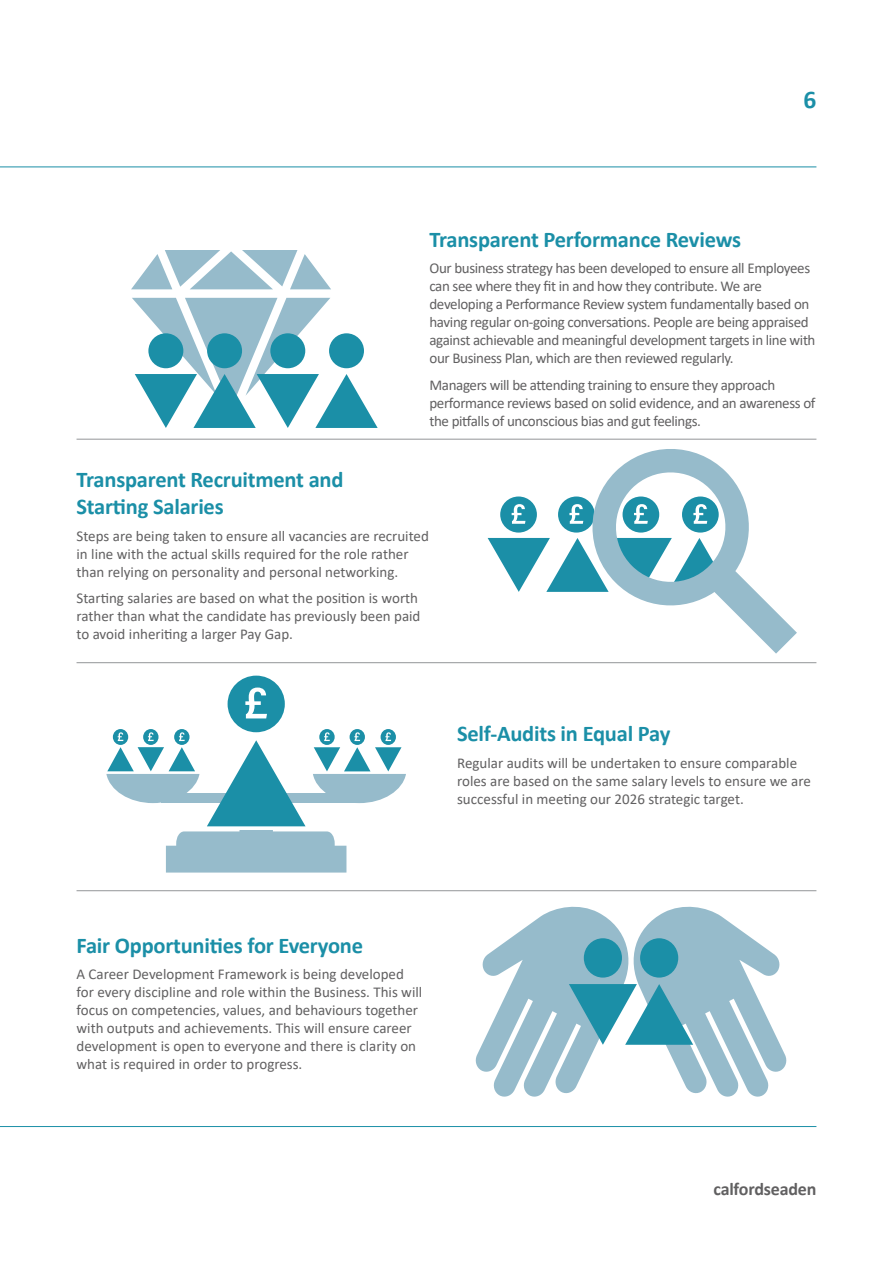
<style>
.page{position:relative;width:893px;height:1263px;background:#fff}
.page>*{position:absolute;margin:0;border:0;box-sizing:border-box;transform-origin:0 0}
.t1{font:700 25.5px "Calibri";color:#1b8fa7}
.t2{font:700 22.5px/27px "Calibri";letter-spacing:-.01em;color:#1b8fa7}
.t3{font:700 18px "Calibri";letter-spacing:-.01em;color:#616061}
.t4{font:15px/18px "Calibri";letter-spacing:-.01em;color:#616061}
</style>
<div class="page">
<hr style="left:0;top:167px;width:816px;height:1px;background:#1b8fa7">
<hr style="left:0;top:1126px;width:816px;height:1px;background:#1b8fa7">
<svg style="left:106px;top:676px;width:300px;height:196px"></svg>
<svg style="left:475px;top:906px;width:312px;height:191px"></svg>
<svg style="left:131px;top:250px;width:200px;height:39px"></svg>
<svg style="left:132px;top:298px;width:246px;height:130px"></svg>
<hr style="left:77px;top:890px;width:739px;height:1px;background:#939598">
<svg style="left:488px;top:496px;width:97px;height:96px"></svg>
<svg style="left:585px;top:449px;width:212px;height:205px"></svg>
<hr style="left:77px;top:439px;width:739px;height:1px;background:#939598">
<hr style="left:77px;top:662px;width:739px;height:1px;background:#939598">
<h1 class="t1" style="left:803px;top:82px;width:14px">6</h1>
<h2 class="t2" style="left:429px;top:225px;width:313px">Transparent Performance Reviews</h2>
<p class="t4" style="left:429px;top:259px;width:388px">Our business strategy has been developed to ensure all Employees can see where they fit in and how they contribute. We are developing a Performance Review system fundamentally based on having regular on-going conversations. People are being appraised against achievable and meaningful development targets in line with our Business Plan, which are then reviewed regularly.</p>
<p class="t4" style="left:429px;top:375px;width:387px">Managers will be attending training to ensure they approach performance reviews based on solid evidence, and an awareness of the pitfalls of unconscious bias and gut feelings.</p>
<h2 class="t2" style="left:77px;top:466px;width:268px">Transparent Recruitment and<br>Starting Salaries</h2>
<p class="t4" style="left:77px;top:526px;width:354px">Steps are being taken to ensure all vacancies are recruited in line with the actual skills required for the role rather than relying on personality and personal networking.</p>
<p class="t4" style="left:77px;top:589px;width:345px">Starting salaries are based on what the position is worth rather than what the candidate has previously been paid to avoid inheriting a larger Pay Gap.</p>
<h2 class="t2" style="left:457px;top:720px;width:215px">Self-Audits in Equal Pay</h2>
<p class="t4" style="left:457px;top:753px;width:355px">Regular audits will be undertaken to ensure comparable roles are based on the same salary levels to ensure we are successful in meeting our 2026 strategic target.</p>
<h2 class="t2" style="left:77px;top:932px;width:288px">Fair Opportunities for Everyone</h2>
<p class="t4" style="left:77px;top:965px;width:347px">A Career Development Framework is being developed for every discipline and role within the Business. This will focus on competencies, values, and behaviours together with outputs and achievements. This will ensure career development is open to everyone and there is clarity on what is required in order to progress.</p>
<p class="t3" style="left:713px;top:1176px;width:105px">calfordseaden</p>
</div>
